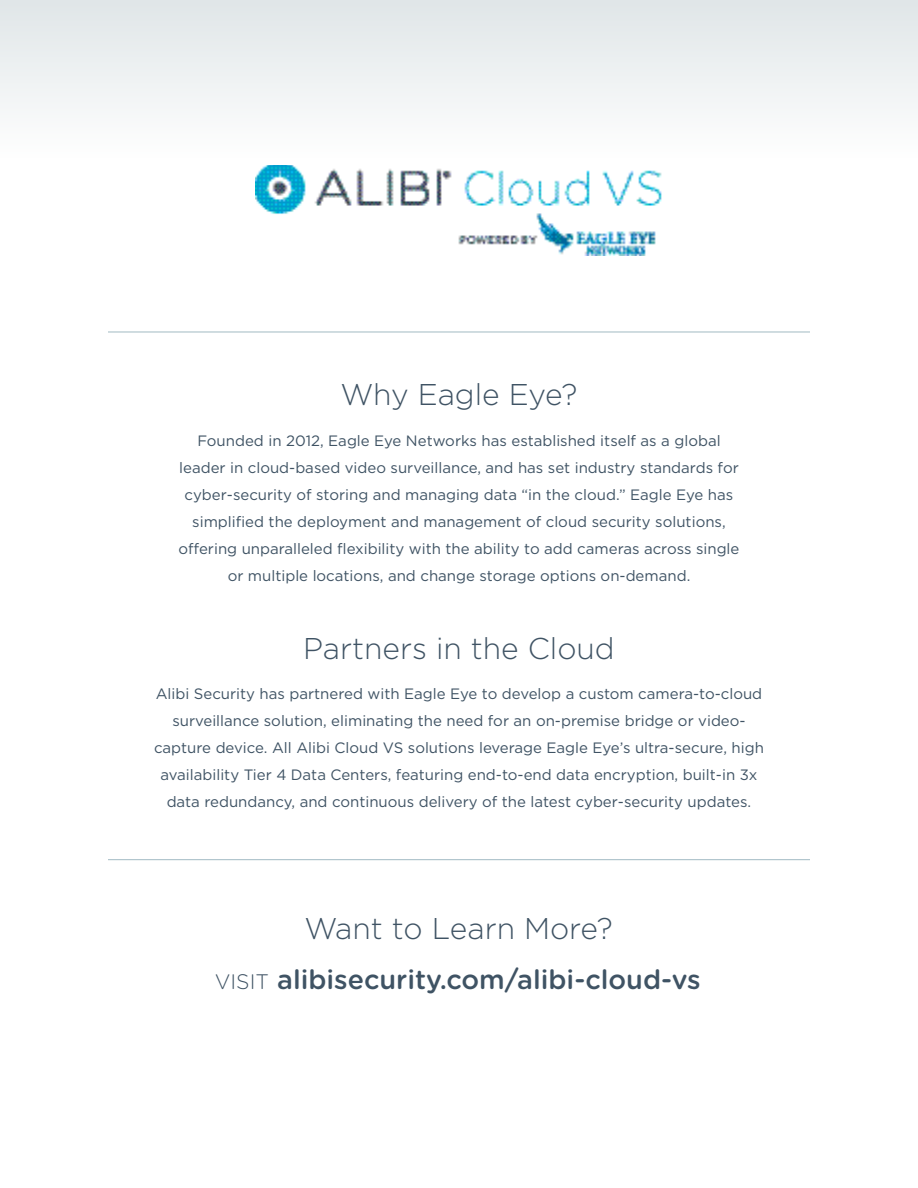
<style>
.page{position:relative;width:918px;height:1188px;background:#fff}
.page>*{position:absolute;margin:0;border:0;box-sizing:border-box;transform-origin:0 0}
.t1{font:300 30px "Gotham";color:#3f5364}
.t2{font:500 27px "Gotham Rounded";color:#3f5364}
.t3{font:15px/27px "Gotham";color:#3f5364;text-align:center}
.s1{font-weight:300;font-size:21px}
</style>
<div class="page">
<div style="left:0;top:0;width:918px;height:158px;background:linear-gradient(to bottom,#dfe5e7,#fefefe)"></div>
<hr style="left:108px;top:859px;width:702px;height:1px;background:#a1bac3">
<hr style="left:108px;top:332px;width:702px;height:1px;background:#a1bac3">
<img style="left:255px;top:165px;width:407px;height:90px">
<h1 class="t1" style="left:340px;top:376px;width:239px">Why Eagle Eye?</h1>
<p class="t3" style="left:179px;top:426px;width:562px">Founded in 2012, Eagle Eye Networks has established itself as a global leader in cloud-based video surveillance, and has set industry standards for cyber-security of storing and managing data “in the cloud.” Eagle Eye has simplified the deployment and management of cloud security solutions, offering unparalleled flexibility with the ability to add cameras across single or multiple locations, and change storage options on-demand.</p>
<h1 class="t1" style="left:303px;top:629px;width:313px">Partners in the Cloud</h1>
<p class="t3" style="left:154px;top:680px;width:611px">Alibi Security has partnered with Eagle Eye to develop a custom camera-to-cloud surveillance solution, eliminating the need for an on-premise bridge or video&shy;capture device. All Alibi Cloud VS solutions leverage Eagle Eye’s ultra-secure, high availability Tier 4 Data Centers, featuring end-to-end data encryption, built-in 3x data redundancy, and continuous delivery of the latest cyber-security updates.</p>
<h1 class="t1" style="left:304px;top:909px;width:310px">Want to Learn More?</h1>
<h2 class="t2" style="left:215px;top:961px;width:487px"><span class="s1">VISIT</span> alibisecurity.com/alibi-cloud-vs</h2>
</div>
